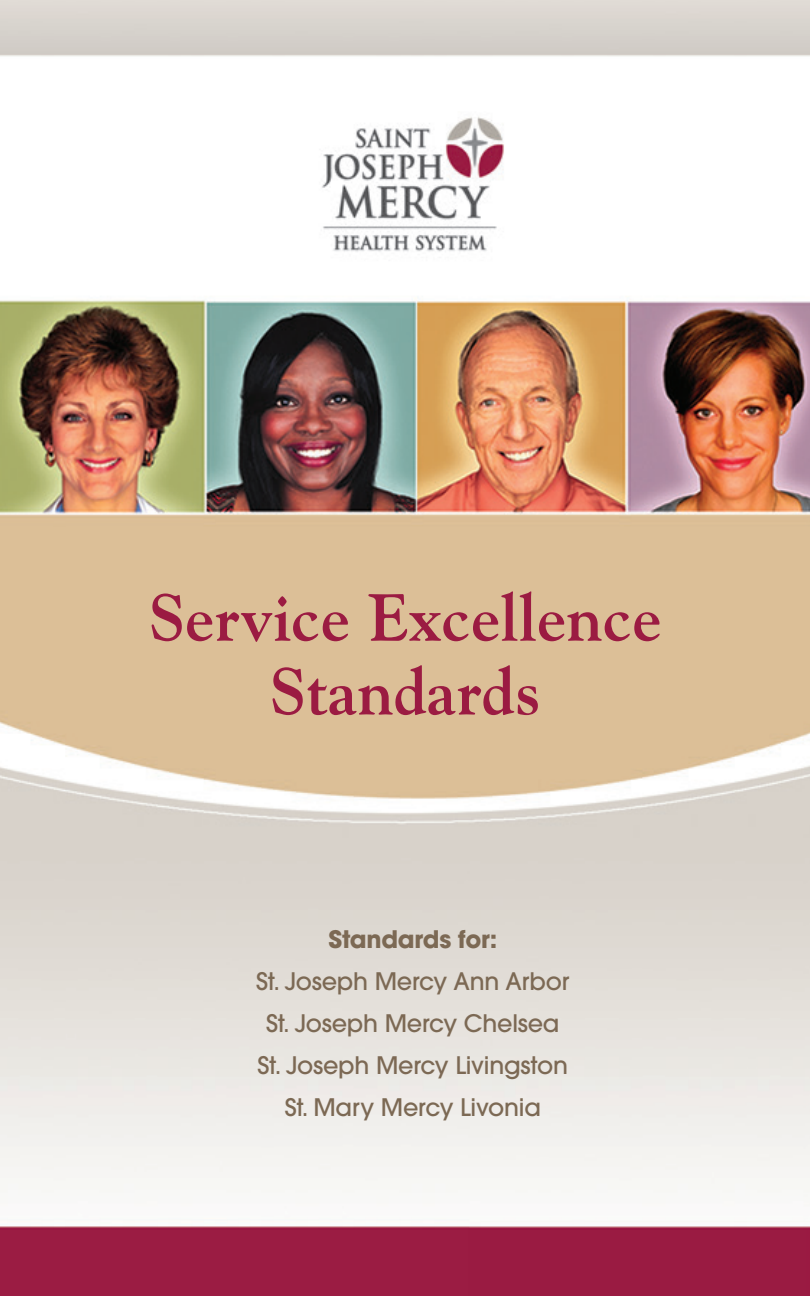
<style>
.page{position:relative;width:810px;height:1296px;background:#fff}
.page>*{position:absolute;margin:0;border:0;box-sizing:border-box;transform-origin:0 0}
.AG_subheads{font:700 66px "Goudy";color:#9b1b42}
.AG_subheads-2{font:500 24px "ITC Avant Garde Std";letter-spacing:-.01em;color:#7c6954}
.AG_subheads-3{font:700 24px "ITC Avant Garde Std";letter-spacing:-.01em;color:#7c6954}
</style>
<div class="page">
<img style="left:0;top:0;width:810px;height:1296px">
<p class="AG_subheads" style="left:148px;top:578px;width:515px">Service Excellence</p>
<p class="AG_subheads" style="left:269px;top:652px;width:273px">Standards</p>
<p class="AG_subheads-3" style="left:329px;top:923px;width:170px">Standards for:</p>
<p class="AG_subheads-2" style="left:256px;top:966px;width:315px">St. Joseph Mercy Ann Arbor</p>
<p class="AG_subheads-2" style="left:266px;top:1008px;width:295px">St. Joseph Mercy Chelsea</p>
<p class="AG_subheads-2" style="left:258px;top:1050px;width:312px">St. Joseph Mercy Livingston</p>
<p class="AG_subheads-2" style="left:285px;top:1092px;width:258px">St. Mary Mercy Livonia</p>
</div>
